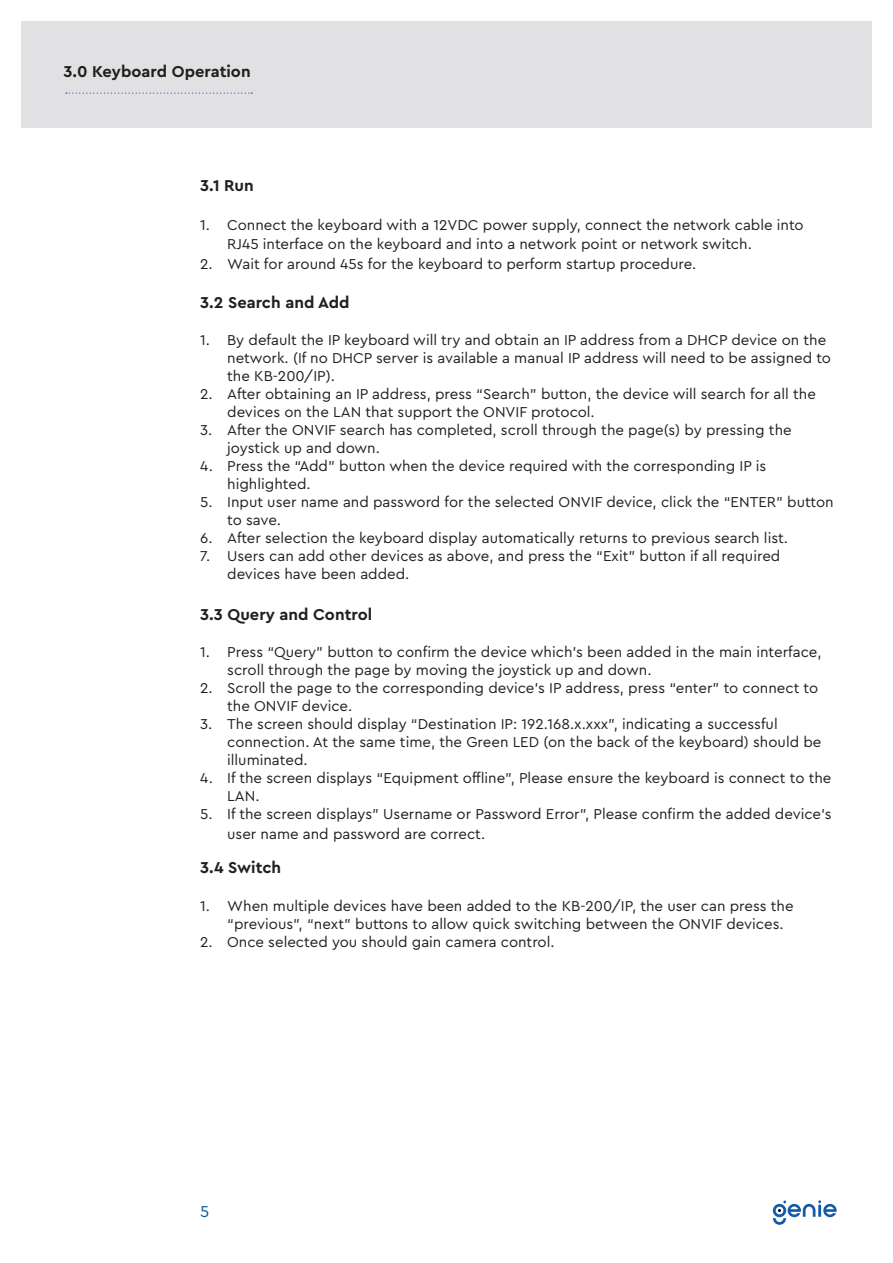
<style>
.page{position:relative;width:893px;height:1263px;background:#fff}
.page>*{position:absolute;margin:0;border:0;box-sizing:border-box;transform-origin:0 0}
.Section_Title{font:700 16.5px "Cera Pro";color:#231f20}
.t1{font:16.5px "Cera Pro";color:#09559e}
.t2{font:15px/18px "Cera Pro";color:#231f20}
</style>
<div class="page">
<div style="left:21px;top:21px;width:851px;height:107px;background:#e1e1e4"></div>
<svg style="left:773px;top:1200px;width:64px;height:25px"></svg>
<svg style="left:66px;top:93px;width:186px;height:1px"></svg>
<p class="Section_Title" style="left:64px;top:60px;width:189px">3.0 Keyboard Operation</p>
<p class="Section_Title" style="left:200px;top:174px;width:55px">3.1 Run</p>
<p class="t2" style="left:227px;top:214px;width:578px;line-height:19.5px;text-indent:-27px">1. Connect the keyboard with a 12VDC power supply, connect the network cable into<br>RJ45 interface on the keyboard and into a network point or network switch.</p>
<p class="t2" style="left:200px;top:254px;width:498px">2. Wait for around 45s for the keyboard to perform startup procedure.</p>
<p class="Section_Title" style="left:200px;top:291px;width:151px">3.2 Search and Add</p>
<p class="t2" style="left:227px;top:330px;width:605px;text-indent:-27px">1. By default the IP keyboard will try and obtain an IP address from a DHCP device on the network. (If no DHCP server is available a manual IP address will need to be assigned to the KB-200/IP).</p>
<p class="t2" style="left:227px;top:384px;width:590px;text-indent:-27px">2. After obtaining an IP address, press “Search” button, the device will search for all the devices on the LAN that support the ONVIF protocol.</p>
<p class="t2" style="left:227px;top:420px;width:566px;text-indent:-27px">3. After the ONVIF search has completed, scroll through the page(s) by pressing the joystick up and down.</p>
<p class="t2" style="left:227px;top:456px;width:540px;text-indent:-27px">4. Press the “Add” button when the device required with the corresponding IP is highlighted.</p>
<p class="t2" style="left:227px;top:492px;width:608px;text-indent:-27px">5. Input user name and password for the selected ONVIF device, click the “ENTER” button to save.</p>
<p class="t2" style="left:200px;top:528px;width:589px">6. After selection the keyboard display automatically returns to previous search list.</p>
<p class="t2" style="left:227px;top:546px;width:555px;text-indent:-27px">7. Users can add other devices as above, and press the “Exit” button if all required devices have been added.</p>
<p class="Section_Title" style="left:200px;top:603px;width:174px">3.3 Query and Control</p>
<p class="t2" style="left:227px;top:642px;width:596px;text-indent:-27px">1. Press “Query” button to confirm the device which’s been added in the main interface, scroll through the page by moving the joystick up and down.</p>
<p class="t2" style="left:227px;top:678px;width:593px;text-indent:-27px">2. Scroll the page to the corresponding device’s IP address, press “enter” to connect to the ONVIF device.</p>
<p class="t2" style="left:227px;top:714px;width:596px;text-indent:-27px">3. The screen should display “Destination IP: 192.168.x.xxx”, indicating a successful connection. At the same time, the Green LED (on the back of the keyboard) should be illuminated.</p>
<p class="t2" style="left:227px;top:768px;width:606px;text-indent:-27px">4. If the screen displays “Equipment offline”, Please ensure the keyboard is connect to the<br>LAN.</p>
<p class="t2" style="left:227px;top:804px;width:606px;line-height:19.5px;text-indent:-27px">5. If the screen displays” Username or Password Error”, Please confirm the added device’s user name and password are correct.</p>
<p class="Section_Title" style="left:200px;top:857px;width:82px">3.4 Switch</p>
<p class="t2" style="left:227px;top:896px;width:568px;text-indent:-27px">1. When multiple devices have been added to the KB-200/IP, the user can press the “previous”, “next” buttons to allow quick switching between the ONVIF devices.</p>
<p class="t2" style="left:200px;top:932px;width:356px">2. Once selected you should gain camera control.</p>
<p class="t1" style="left:200px;top:1200px;width:11px">5</p>
</div>
